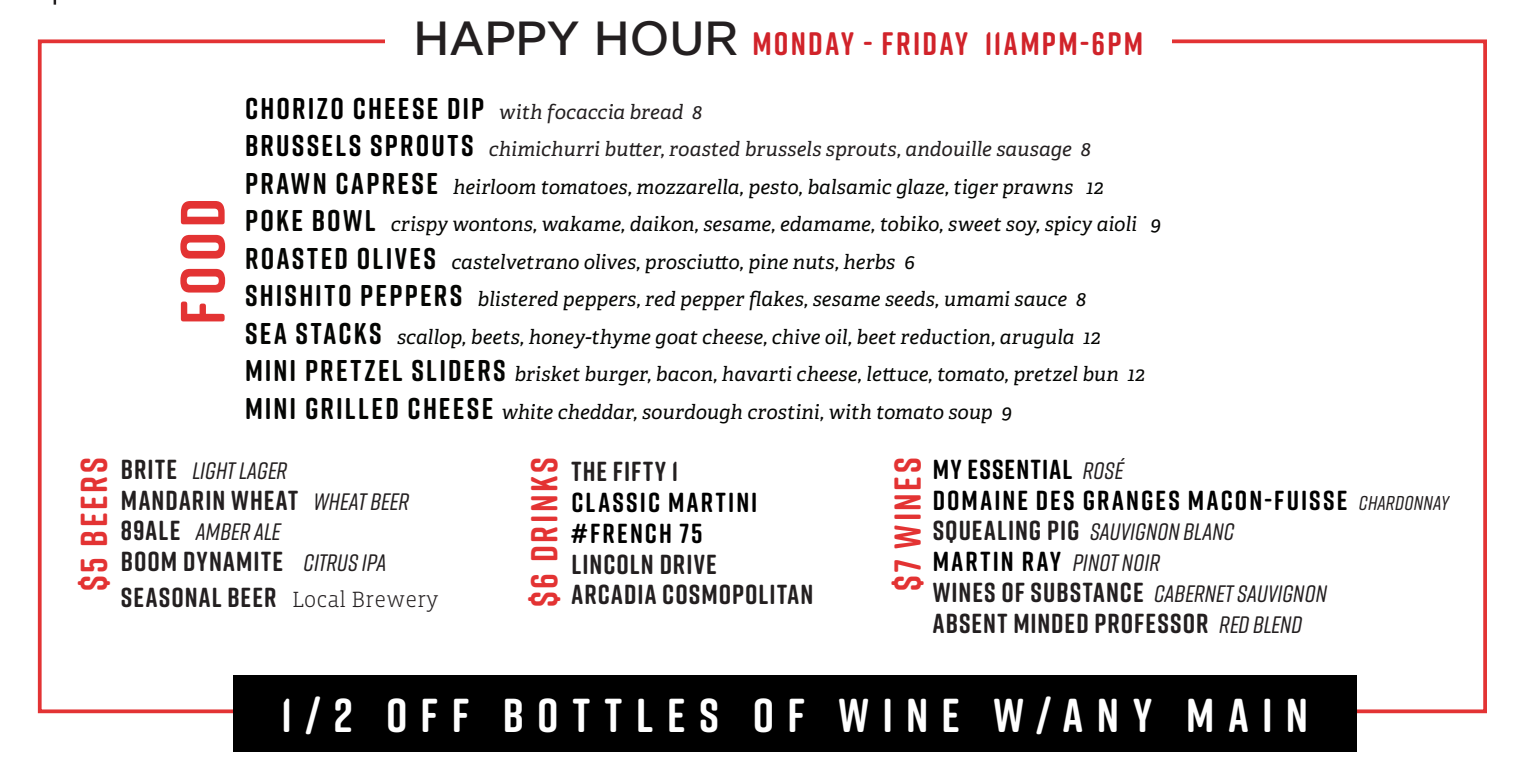
<style>
.page{position:relative;width:1526px;height:765px;background:#fff}
.page>*{position:absolute;margin:0;border:0;box-sizing:border-box;transform-origin:0 0}
.t1{font:700 62.5px "Rift Soft";color:#e33333;scale:1.05 1}
.t2{font:700 47.5px "Rift Soft";letter-spacing:.29em;color:#fff}
.t3{font:700 37.5px "Rift Soft";letter-spacing:.07em;color:#e33333}
.t4{font:700 32.5px "Rift Soft";letter-spacing:.07em;color:#d1232a}
.Name___Price{font:700 27.5px "Rift Soft";letter-spacing:.045em;color:#231f20}
.Name___Price-2{font:700 27.5px "Rift Soft";letter-spacing:.075em;color:#000}
.Name___Price-3{font:700 27.5px "Rift Soft";letter-spacing:.045em;color:#000}
.Name___Price-4{font:italic 500 23.75px "Rift Soft";color:#231f20}
.t5{font:italic 20px "Adelle PE";letter-spacing:.005em;color:#040503}
.t6{font:italic 20px "Adelle PE";letter-spacing:.005em;color:#231f20}
.s1{font-family:"Clobber Grotesk";font-weight:500;font-size:47.5px;color:#231f20}
.s2{font-family:"Rift Soft";font-weight:700;font-style:normal;font-size:30px;color:#000}
.s3{font-family:"Rift Soft";font-weight:700;font-style:normal;font-size:30px}
.s4{font-weight:700;font-style:normal;font-size:27.5px}
.s5{font-weight:500;font-style:italic;font-size:23.75px}
.s6{font-family:"Vista Slab OTCE";font-weight:300;font-size:22.5px}
.s7{font-weight:500;font-style:italic;font-size:23.75px;color:#231f20}
.s8{font-weight:500;font-style:italic;font-size:20px;color:#231f20}
</style>
<div class="page">
<div style="left:233px;top:674px;width:1124px;height:77px;background:#000"></div>
<p class="t1" style="left:158px;top:324px;width:122px;rotate:-90deg">FOOD</p>
<p class="t4" style="left:413px;top:21px;width:731px"><span class="s1">HAPPY HOUR</span> MONDAY - FRIDAY 11AMPM-6PM</p>
<p class="t6" style="left:245px;top:97px;width:458px"><span class="s2">CHORIZO CHEESE DIP</span> with focaccia bread 8</p>
<p class="t6" style="left:245px;top:134px;width:847px"><span class="s2">BRUSSELS SPROUTS</span> chimichurri butter, roasted brussels sprouts, andouille sausage 8</p>
<p class="t5" style="left:245px;top:172px;width:860px"><span class="s3">PRAWN CAPRESE</span> heirloom tomatoes, mozzarella, pesto, balsamic glaze, tiger prawns 12</p>
<p class="t5" style="left:245px;top:209px;width:917px"><span class="s3">POKE BOWL</span> crispy wontons, wakame, daikon, sesame, edamame, tobiko, sweet soy, spicy aioli 9</p>
<p class="t5" style="left:245px;top:247px;width:671px"><span class="s3">ROASTED OLIVES</span> castelvetrano olives, prosciutto, pine nuts, herbs 6</p>
<p class="t5" style="left:245px;top:284px;width:842px"><span class="s3">SHISHITO PEPPERS</span> blistered peppers, red pepper flakes, sesame seeds, umami sauce 8</p>
<p class="t5" style="left:245px;top:322px;width:857px"><span class="s3">SEA STACKS</span> scallop, beets, honey-thyme goat cheese, chive oil, beet reduction, arugula 12</p>
<p class="t5" style="left:245px;top:359px;width:901px"><span class="s3">MINI PRETZEL SLIDERS</span> brisket burger, bacon, havarti cheese, lettuce, tomato, pretzel bun 12</p>
<p class="t5" style="left:245px;top:397px;width:768px"><span class="s3">MINI GRILLED CHEESE</span> white cheddar, sourdough crostini, with tomato soup 9</p>
<p class="t3" style="left:67px;top:590px;width:135px;rotate:-90deg">$5 BEERS</p>
<p class="Name___Price" style="left:571px;top:452px;width:108px">THE FIFTY 1</p>
<p class="t3" style="left:518px;top:606px;width:151px;rotate:-90deg">$6 DRINKS</p>
<p class="Name___Price-4" style="left:121px;top:453px;width:168px"><span class="s4">BRITE</span> LIGHT LAGER</p>
<p class="Name___Price" style="left:121px;top:480px;width:290px">MANDARIN WHEAT <span class="s5">WHEAT BEER</span></p>
<p class="Name___Price-4" style="left:121px;top:515px;width:162px"><span class="s4">89ALE</span> AMBER ALE</p>
<p class="Name___Price" style="left:121px;top:541px;width:267px">BOOM DYNAMITE <span class="s5">CITRUS IPA</span></p>
<p class="Name___Price" style="left:121px;top:577px;width:319px">SEASONAL BEER <span class="s6">Local Brewery</span></p>
<p class="Name___Price-2" style="left:571px;top:483px;width:187px">CLASSIC MARTINI</p>
<p class="Name___Price-2" style="left:571px;top:513px;width:133px">#FRENCH 75</p>
<p class="Name___Price" style="left:571px;top:544px;width:147px">LINCOLN DRIVE</p>
<p class="Name___Price" style="left:571px;top:574px;width:243px">ARCADIA COSMOPOLITAN</p>
<p class="t3" style="left:881px;top:590px;width:135px;rotate:-90deg">$7 WINES</p>
<p class="Name___Price-3" style="left:933px;top:449px;width:193px">MY ESSENTIAL <span class="s7">ROSÉ</span></p>
<p class="Name___Price-2" style="left:933px;top:480px;width:518px">DOMAINE DES GRANGES MACON-FUISSE <span class="s8">CHARDONNAY</span></p>
<p class="Name___Price-4" style="left:933px;top:515px;width:303px"><span class="s4">SQUEALING PIG</span> SAUVIGNON BLANC</p>
<p class="Name___Price-2" style="left:933px;top:541px;width:229px">MARTIN RAY <span class="s7">PINOT NOIR</span></p>
<p class="Name___Price-4" style="left:933px;top:577px;width:396px"><span class="s4">WINES OF SUBSTANCE</span> CABERNET SAUVIGNON</p>
<p class="Name___Price" style="left:933px;top:603px;width:371px">ABSENT MINDED PROFESSOR <span class="s5">RED BLEND</span></p>
<p class="t2" style="left:281px;top:680px;width:1028px">1/2 OFF BOTTLES OF WINE W/ANY MAIN</p>
</div>
